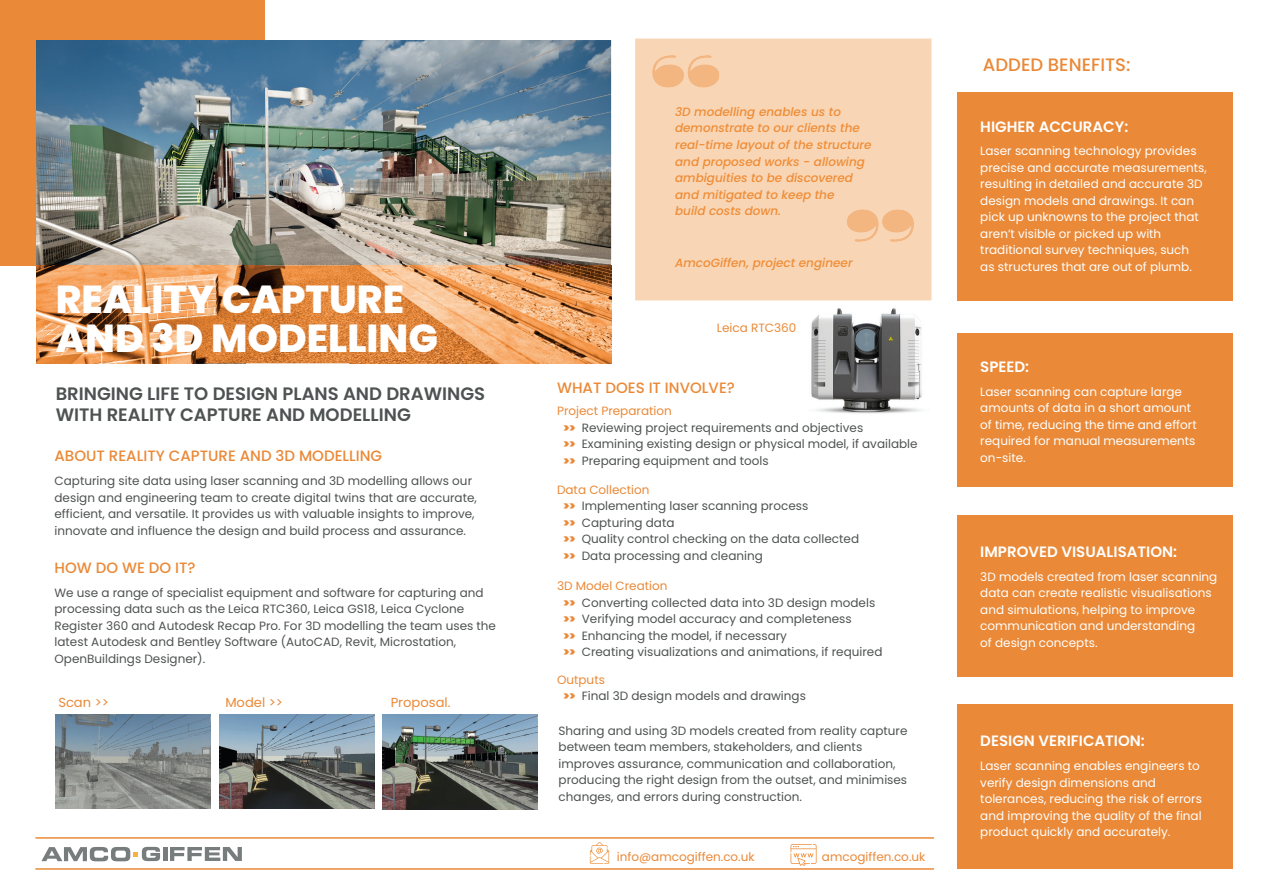
<style>
.page{position:relative;width:1263px;height:893px;background:#fff}
.page>*{position:absolute;margin:0;border:0;box-sizing:border-box;transform-origin:0 0}
.t1{font:800 39px/39px "Poppins";color:#fff}
.t2{font:600 18px/21px "Poppins";color:#4f5252}
.t3{font:500 18px "Poppins";color:#ea8937}
.t4{font:500 15px "Poppins";color:#ea8937}
.t5{font:600 15px "Poppins";color:#fff}
.t6{font:13.05px "Poppins";color:#ea8937}
.t7{font:12px/16.5px "Poppins";color:#4f5252}
.t8{font:12px/16.5px "Poppins";color:#fff}
.t9{font:italic 500 12px/16.5px "Poppins";color:#ef8d37}
.t10{font:12px "Poppins";color:#ea8937}
.s1{color:#ea8937}
.s2{font-weight:900;color:#ea8937}
</style>
<div class="page">
<img style="left:811px;top:308px;width:111px;height:106px">
<div style="left:0;top:0;width:264px;height:265px;background:#ea8937"></div>
<img style="left:264px;top:40px;width:295px;height:215px">
<img style="left:559px;top:40px;width:52px;height:225px">
<img style="left:264px;top:255px;width:295px;height:10px">
<img style="left:36px;top:363px;width:209px;height:1px">
<img style="left:36px;top:40px;width:228px;height:225px">
<img style="left:36px;top:265px;width:575px;height:98px">
<img style="left:36px;top:265px;width:228px;height:1px">
<div style="left:957px;top:333px;width:275px;height:154px;background:#ea8937"></div>
<div style="left:957px;top:92px;width:275px;height:209px;background:#ea8937"></div>
<div style="left:635px;top:39px;width:296px;height:261px;background:#f8d5b4"></div>
<div style="left:957px;top:704px;width:275px;height:164px;background:#ea8937"></div>
<div style="left:957px;top:515px;width:275px;height:161px;background:#ea8937"></div>
<svg style="left:652px;top:55px;width:67px;height:33px;background:#f5c396"></svg>
<svg style="left:847px;top:209px;width:67px;height:33px;background:#f5c396"></svg>
<img style="left:382px;top:714px;width:156px;height:95px">
<img style="left:219px;top:714px;width:156px;height:95px">
<img style="left:56px;top:714px;width:155px;height:95px">
<hr style="left:35px;top:837px;width:899px;height:2px;background:#ea8937">
<hr style="left:35px;top:868px;width:899px;height:2px;background:#ea8937">
<hr style="left:163px;top:847px;width:4px;height:14px;background:#777c7d">
<svg style="left:170px;top:847px;width:72px;height:14px"></svg>
<svg style="left:41px;top:847px;width:119px;height:14px"></svg>
<svg style="left:590px;top:842px;width:19px;height:22px"></svg>
<svg style="left:790px;top:844px;width:26px;height:22px"></svg>
<h1 class="t1" style="left:56px;top:280px;width:384px">REALITY CAPTURE<br>AND 3D MODELLING</h1>
<h2 class="t2" style="left:56px;top:383px;width:431px">BRINGING LIFE TO DESIGN PLANS AND DRAWINGS<br>WITH REALITY CAPTURE AND MODELLING</h2>
<p class="t4" style="left:55px;top:447px;width:329px">ABOUT REALITY CAPTURE AND 3D MODELLING</p>
<p class="t7" style="left:55px;top:473px;width:424px">Capturing site data using laser scanning and 3D modelling allows our design and engineering team to create digital twins that are accurate, efficient, and versatile. It provides us with valuable insights to improve, innovate and influence the design and build process and assurance.</p>
<p class="t4" style="left:55px;top:559px;width:143px">HOW DO WE DO IT?</p>
<p class="t7" style="left:55px;top:584px;width:443px">We use a range of specialist equipment and software for capturing and processing data such as the Leica RTC360, Leica GS18, Leica Cyclone Register 360 and Autodesk Recap Pro. For 3D modelling the team uses the latest Autodesk and Bentley Software (AutoCAD, Revit, Microstation, OpenBuildings Designer).</p>
<p class="t6" style="left:58px;top:695px;width:52px">Scan &gt;&gt;</p>
<p class="t6" style="left:225px;top:695px;width:59px">Model &gt;&gt;</p>
<p class="t6" style="left:391px;top:695px;width:61px">Proposal.</p>
<p class="t9" style="left:675px;top:104px;width:198px">3D modelling enables us to demonstrate to our clients the real-time layout of the structure and proposed works - allowing ambiguities to be discovered and mitigated to keep the<br>build costs down.</p>
<p class="t9" style="left:675px;top:255px;width:179px">AmcoGiffen, project engineer</p>
<p class="t10" style="left:717px;top:320px;width:81px">Leica RTC360</p>
<p class="t4" style="left:557px;top:379px;width:179px">WHAT DOES IT INVOLVE?</p>
<p class="t7" style="left:563px;top:403px;width:356px;text-indent:-6px"><span class="s1">Project Preparation<br></span><span class="s2">&gt;&gt;</span> Reviewing project requirements and objectives<br><span class="s2">&gt;&gt;</span> Examining existing design or physical model, if available <span class="s2">&gt;&gt;</span> Preparing equipment and tools</p>
<p class="t7" style="left:563px;top:481px;width:297px;text-indent:-6px"><span class="s1">Data Collection<br></span><span class="s2">&gt;&gt;</span> Implementing laser scanning process<br><span class="s2">&gt;&gt;</span> Capturing data<br><span class="s2">&gt;&gt;</span> Quality control checking on the data collected <span class="s2">&gt;&gt;</span> Data processing and cleaning</p>
<p class="t7" style="left:563px;top:578px;width:320px;text-indent:-6px"><span class="s1">3D Model Creation<br></span><span class="s2">&gt;&gt;</span> Converting collected data into 3D design models <span class="s2">&gt;&gt;</span> Verifying model accuracy and completeness<br><span class="s2">&gt;&gt;</span> Enhancing the model, if necessary<br><span class="s2">&gt;&gt;</span> Creating visualizations and animations, if required</p>
<p class="t7" style="left:563px;top:671px;width:244px;text-indent:-6px"><span class="s1">Outputs<br></span><span class="s2">&gt;&gt;</span> Final 3D design models and drawings</p>
<p class="t7" style="left:559px;top:722px;width:350px">Sharing and using 3D models created from reality capture between team members, stakeholders, and clients improves assurance, communication and collaboration, producing the right design from the outset, and minimises changes, and errors during construction.</p>
<p class="t10" style="left:617px;top:850px;width:139px">info@amcogiffen.co.uk</p>
<p class="t10" style="left:822px;top:850px;width:105px">amcogiffen.co.uk</p>
<h2 class="t3" style="left:983px;top:54px;width:149px">ADDED BENEFITS:</h2>
<p class="t5" style="left:980px;top:118px;width:149px">HIGHER ACCURACY:</p>
<p class="t8" style="left:980px;top:143px;width:228px">Laser scanning technology provides precise and accurate measurements, resulting in detailed and accurate 3D design models and drawings. It can pick up unknowns to the project that aren’t visible or picked up with traditional survey techniques, such<br>as structures that are out of plumb.</p>
<p class="t5" style="left:980px;top:358px;width:50px">SPEED:</p>
<p class="t8" style="left:980px;top:383px;width:218px">Laser scanning can capture large amounts of data in a short amount of time, reducing the time and effort required for manual measurements on-site.</p>
<p class="t5" style="left:980px;top:543px;width:198px">IMPROVED VISUALISATION:</p>
<p class="t8" style="left:980px;top:568px;width:239px">3D models created from laser scanning data can create realistic visualisations and simulations, helping to improve communication and understanding<br>of design concepts.</p>
<p class="t5" style="left:980px;top:732px;width:166px">DESIGN VERIFICATION:</p>
<p class="t8" style="left:980px;top:758px;width:223px">Laser scanning enables engineers to verify design dimensions and tolerances, reducing the risk of errors and improving the quality of the final product quickly and accurately.</p>
</div>
